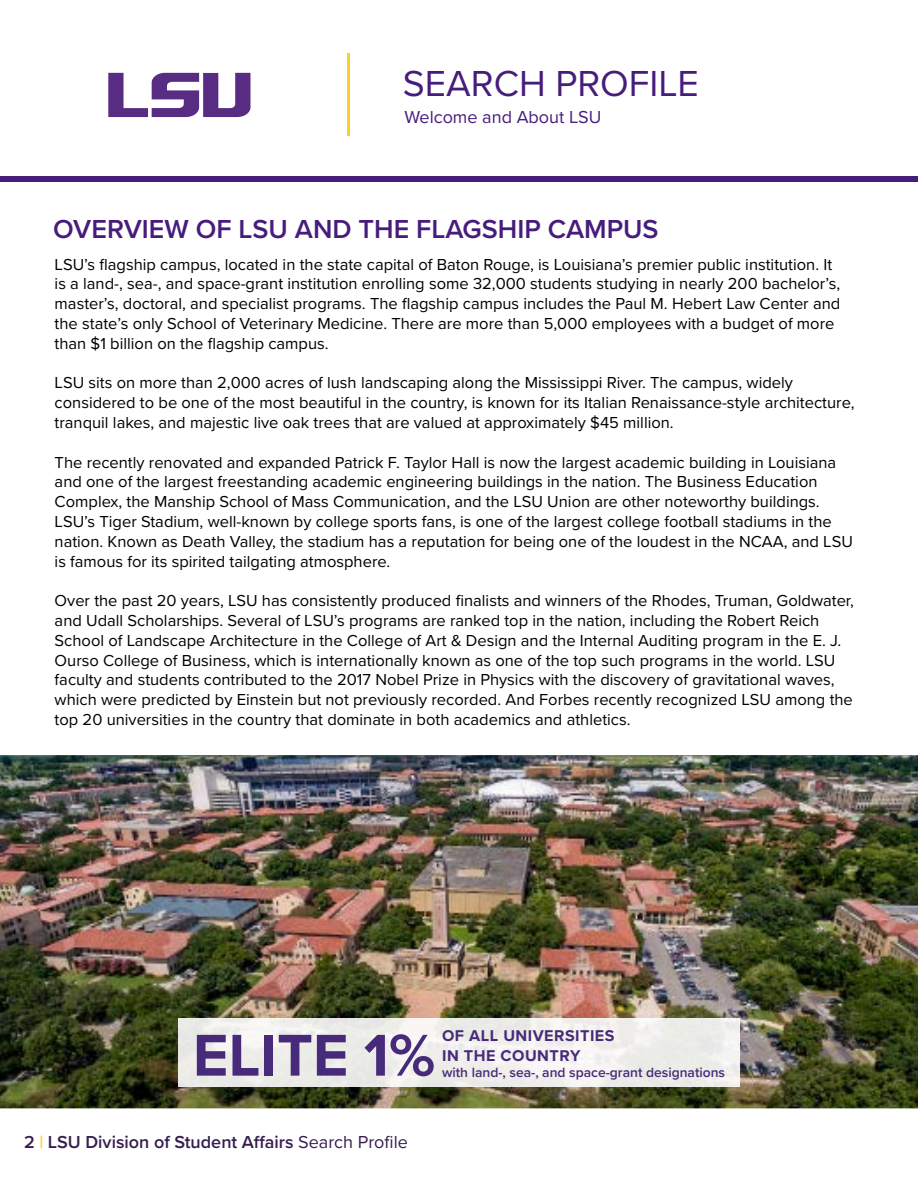
<style>
.page{position:relative;width:918px;height:1188px;background:#fff}
.page>*{position:absolute;margin:0;border:0;box-sizing:border-box;transform-origin:0 0}
.t1{font:700 61.2px "Proxima Nova";color:#472b7a}
.t2{font:37.5px "Proxima Nova";color:#461d7c}
.t3{font:600 27px "Proxima Nova";color:#461d7c}
.t4{font:600 18px "Proxima Nova";color:#371e50}
.t5{font:18px "Proxima Nova";color:#461d7c}
.t6{font:16.5px/19.8px "Proxima Nova";color:#000}
.t7{font:700 16.2px/19.4px "Proxima Nova";letter-spacing:.03em;color:#472b7a}
.t8{font:600 13.8px "Proxima Nova";color:#472b7a}
.s1{color:#fdd023}
.s2{font-weight:400}
</style>
<div class="page">
<div style="left:0;top:176px;width:918px;height:6px;background:#461d7c"></div>
<hr style="left:348px;top:54px;width:2px;height:82px;background:#fdd023">
<img style="left:0;top:755px;width:918px;height:354px">
<svg style="left:108px;top:73px;width:142px;height:44px"></svg>
<div style="left:178px;top:1018px;width:562px;height:69px;background:linear-gradient(to right,#eeedea,#f0f0ed)"></div>
<h2 class="t2" style="left:403px;top:55px;width:298px">SEARCH PROFILE</h2>
<p class="t5" style="left:404px;top:103px;width:198px">Welcome and About LSU</p>
<h3 class="t3" style="left:53px;top:209px;width:607px">OVERVIEW OF LSU AND THE FLAGSHIP CAMPUS</h3>
<p class="t6" style="left:55px;top:253px;width:787px">LSU’s flagship campus, located in the state capital of Baton Rouge, is Louisiana’s premier public institution. It is a land-, sea-, and space-grant institution enrolling some 32,000 students studying in nearly 200 bachelor’s, master’s, doctoral, and specialist programs. The flagship campus includes the Paul M. Hebert Law Center and the state’s only School of Veterinary Medicine. There are more than 5,000 employees with a budget of more than $1 billion on the flagship campus.</p>
<p class="t6" style="left:55px;top:372px;width:802px">LSU sits on more than 2,000 acres of lush landscaping along the Mississippi River. The campus, widely considered to be one of the most beautiful in the country, is known for its Italian Renaissance-style architecture, tranquil lakes, and majestic live oak trees that are valued at approximately $45 million.</p>
<p class="t6" style="left:55px;top:451px;width:800px">The recently renovated and expanded Patrick F. Taylor Hall is now the largest academic building in Louisiana and one of the largest freestanding academic engineering buildings in the nation. The Business Education Complex, the Manship School of Mass Communication, and the LSU Union are other noteworthy buildings.<br>LSU’s Tiger Stadium, well-known by college sports fans, is one of the largest college football stadiums in the nation. Known as Death Valley, the stadium has a reputation for being one of the loudest in the NCAA, and LSU is famous for its spirited tailgating atmosphere.</p>
<p class="t6" style="left:55px;top:590px;width:801px">Over the past 20 years, LSU has consistently produced finalists and winners of the Rhodes, Truman, Goldwater, and Udall Scholarships. Several of LSU’s programs are ranked top in the nation, including the Robert Reich School of Landscape Architecture in the College of Art &amp; Design and the Internal Auditing program in the E. J.<br>Ourso College of Business, which is internationally known as one of the top such programs in the world. LSU faculty and students contributed to the 2017 Nobel Prize in Physics with the discovery of gravitational waves, which were predicted by Einstein but not previously recorded. And Forbes recently recognized LSU among the top 20 universities in the country that dominate in both academics and athletics.</p>
<h1 class="t1" style="left:193px;top:1010px;width:244px">ELITE 1%</h1>
<p class="t7" style="left:442px;top:1026px;width:174px">OF ALL UNIVERSITIES<br>IN THE COUNTRY</p>
<p class="t8" style="left:442px;top:1062px;width:284px">with land-, sea-, and space-grant designations</p>
<p class="t4" style="left:24px;top:1129px;width:385px">2 <span class="s1">|</span> LSU Division of Student Affairs <span class="s2">Search Profile</span></p>
</div>
